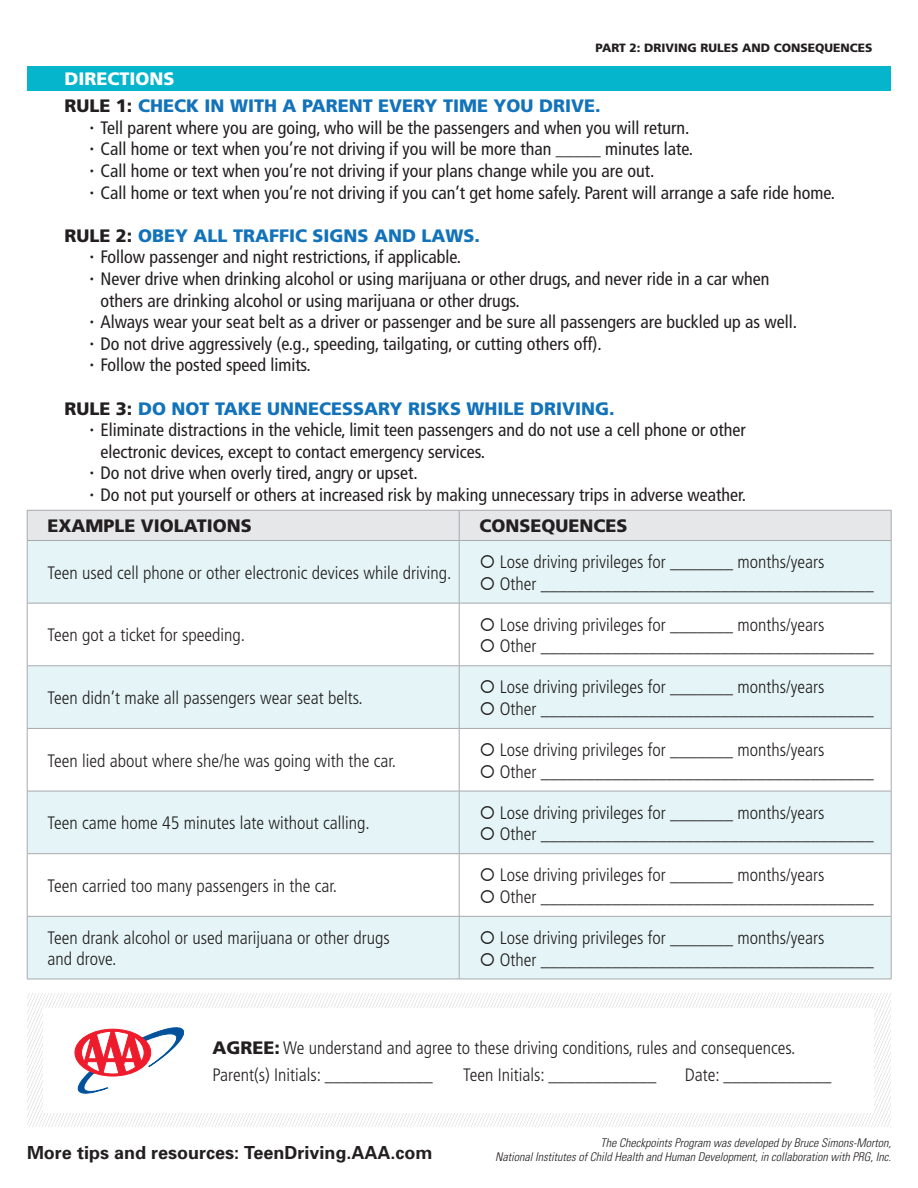
<style>
.page{position:relative;width:918px;height:1188px;background:#fff}
.page>*{position:absolute;margin:0;border:0;box-sizing:border-box;transform-origin:0 0}
.t1{font:300 condensed 18px/21.6px "Frutiger";color:#231f20}
.t2{font:condensed 18px/21.6px "Frutiger";color:#231f20}
.t3{font:900 18px/27.5px "Frutiger";color:#1272ba}
.t4{font:700 18px "Univers";color:#231f20}
.t5{font:900 18px "Frutiger";color:#231f20}
.t6{font:italic 300 condensed 12px/14.4px "Univers";color:#231f20;text-align:right}
.t7{font:900 12px "Frutiger";color:#231f20}
.s1{color:#fff}
.s2{color:#231f20}
.s3{font-family:"Myriad Pro";font-weight:600;font-stretch:normal}
.s4{font-weight:900;font-stretch:normal}
</style>
<div class="page">
<div style="left:27px;top:66px;width:864px;height:25px;background:#05b5cc"></div>
<div style="left:28px;top:511px;width:863px;height:29px;background:#e6e7e9"></div>
<svg style="left:28px;top:541px;width:863px;height:438px;fill:#e5f5f7"></svg>
<hr style="left:27px;top:510px;width:432px;height:1px;background:#a8a9ad">
<hr style="left:27px;top:510px;width:1px;height:30px;background:#a8a9ad">
<hr style="left:459px;top:510px;width:432px;height:1px;background:#a8a9ad">
<hr style="left:459px;top:510px;width:1px;height:30px;background:#a8a9ad">
<hr style="left:891px;top:510px;width:1px;height:30px;background:#a8a9ad">
<hr style="left:27px;top:603px;width:1px;height:63px;background:#a8a9ad">
<hr style="left:459px;top:603px;width:1px;height:63px;background:#a8a9ad">
<hr style="left:891px;top:603px;width:1px;height:63px;background:#a8a9ad">
<hr style="left:27px;top:729px;width:1px;height:62px;background:#a8a9ad">
<hr style="left:459px;top:729px;width:1px;height:62px;background:#a8a9ad">
<hr style="left:891px;top:729px;width:1px;height:62px;background:#a8a9ad">
<hr style="left:27px;top:854px;width:1px;height:62px;background:#a8a9ad">
<hr style="left:459px;top:854px;width:1px;height:62px;background:#a8a9ad">
<hr style="left:891px;top:854px;width:1px;height:62px;background:#a8a9ad">
<hr style="left:27px;top:540px;width:432px;height:1px;background:#a8a9ad">
<hr style="left:27px;top:541px;width:1px;height:62px;background:#a8a9ad">
<hr style="left:27px;top:603px;width:432px;height:1px;background:#a8a9ad">
<hr style="left:459px;top:540px;width:432px;height:1px;background:#a8a9ad">
<hr style="left:459px;top:541px;width:1px;height:62px;background:#a8a9ad">
<hr style="left:891px;top:541px;width:1px;height:62px;background:#a8a9ad">
<hr style="left:459px;top:603px;width:432px;height:1px;background:#a8a9ad">
<hr style="left:27px;top:666px;width:432px;height:1px;background:#a8a9ad">
<hr style="left:27px;top:666px;width:1px;height:62px;background:#a8a9ad">
<hr style="left:27px;top:728px;width:432px;height:1px;background:#a8a9ad">
<hr style="left:459px;top:666px;width:432px;height:1px;background:#a8a9ad">
<hr style="left:459px;top:666px;width:1px;height:62px;background:#a8a9ad">
<hr style="left:891px;top:666px;width:1px;height:62px;background:#a8a9ad">
<hr style="left:459px;top:728px;width:432px;height:1px;background:#a8a9ad">
<hr style="left:27px;top:791px;width:432px;height:1px;background:#a8a9ad">
<hr style="left:27px;top:791px;width:1px;height:63px;background:#a8a9ad">
<hr style="left:27px;top:853px;width:432px;height:1px;background:#a8a9ad">
<hr style="left:459px;top:791px;width:432px;height:1px;background:#a8a9ad">
<hr style="left:459px;top:791px;width:1px;height:63px;background:#a8a9ad">
<hr style="left:891px;top:791px;width:1px;height:63px;background:#a8a9ad">
<hr style="left:459px;top:853px;width:432px;height:1px;background:#a8a9ad">
<hr style="left:27px;top:916px;width:432px;height:1px;background:#a8a9ad">
<hr style="left:27px;top:917px;width:1px;height:62px;background:#a8a9ad">
<hr style="left:27px;top:979px;width:432px;height:1px;background:#a8a9ad">
<hr style="left:459px;top:916px;width:432px;height:1px;background:#a8a9ad">
<hr style="left:459px;top:917px;width:1px;height:62px;background:#a8a9ad">
<hr style="left:891px;top:917px;width:1px;height:62px;background:#a8a9ad">
<hr style="left:459px;top:979px;width:432px;height:1px;background:#a8a9ad">
<svg style="left:27px;top:993px;width:864px;height:134px"></svg>
<p class="t7" style="left:596px;top:40px;width:278px">PART 2: DRIVING RULES AND CONSEQUENCES</p>
<p class="t3" style="left:64px;top:64px;width:538px"><span class="s1">DIRECTIONS<br></span><span class="s2">RULE 1:</span> CHECK IN WITH A PARENT EVERY TIME YOU DRIVE.</p>
<p class="t2" style="left:90px;top:117px;width:747px"><span class="s3">·</span> Tell parent where you are going, who will be the passengers and when you will return.<br><span class="s3">·</span> Call home or text when you’re not driving if you will be more than _____ minutes late.<br><span class="s3">·</span> Call home or text when you’re not driving if your plans change while you are out.<br><span class="s3">·</span> Call home or text when you’re not driving if you can’t get home safely. Parent will arrange a safe ride home.</p>
<p class="t3" style="left:64px;top:222px;width:417px"><span class="s2">RULE 2:</span> OBEY ALL TRAFFIC SIGNS AND LAWS.</p>
<p class="t2" style="left:90px;top:247px;width:373px"><span class="s3">·</span> Follow passenger and night restrictions, if applicable.</p>
<p class="t2" style="left:90px;top:268px;width:681px"><span class="s3">·</span> Never drive when drinking alcohol or using marijuana or other drugs, and never ride in a car when</p>
<p class="t2" style="left:100px;top:290px;width:421px">others are drinking alcohol or using marijuana or other drugs.</p>
<p class="t2" style="left:90px;top:311px;width:709px"><span class="s3">·</span> Always wear your seat belt as a driver or passenger and be sure all passengers are buckled up as well.</p>
<p class="t2" style="left:90px;top:333px;width:513px"><span class="s3">·</span> Do not drive aggressively (e.g., speeding, tailgating, or cutting others off).</p>
<p class="t2" style="left:90px;top:355px;width:223px"><span class="s3">·</span> Follow the posted speed limits.</p>
<p class="t3" style="left:64px;top:394px;width:552px"><span class="s2">RULE 3:</span> DO NOT TAKE UNNECESSARY RISKS WHILE DRIVING.</p>
<p class="t2" style="left:90px;top:419px;width:657px"><span class="s3">·</span> Eliminate distractions in the vehicle, limit teen passengers and do not use a cell phone or other</p>
<p class="t2" style="left:100px;top:441px;width:386px">electronic devices, except to contact emergency services.</p>
<p class="t2" style="left:90px;top:463px;width:329px"><span class="s3">·</span> Do not drive when overly tired, angry or upset.</p>
<p class="t2" style="left:90px;top:484px;width:658px"><span class="s3">·</span> Do not put yourself or others at increased risk by making unnecessary trips in adverse weather.</p>
<p class="t5" style="left:47px;top:515px;width:206px">EXAMPLE VIOLATIONS</p>
<p class="t5" style="left:479px;top:515px;width:150px">CONSEQUENCES</p>
<p class="t1" style="left:47px;top:562px;width:406px">Teen used cell phone or other electronic devices while driving.</p>
<p class="t1" style="left:479px;top:551px;width:347px">○ Lose driving privileges for _______ months/years</p>
<p class="t1" style="left:479px;top:573px;width:396px">○ Other _____________________________________</p>
<p class="t1" style="left:47px;top:624px;width:199px">Teen got a ticket for speeding.</p>
<p class="t1" style="left:47px;top:687px;width:317px">Teen didn’t make all passengers wear seat belts.</p>
<p class="t1" style="left:47px;top:750px;width:350px">Teen lied about where she/he was going with the car.</p>
<p class="t1" style="left:47px;top:812px;width:324px">Teen came home 45 minutes late without calling.</p>
<p class="t1" style="left:47px;top:875px;width:291px">Teen carried too many passengers in the car.</p>
<p class="t1" style="left:479px;top:614px;width:347px">○ Lose driving privileges for _______ months/years</p>
<p class="t1" style="left:479px;top:635px;width:396px">○ Other _____________________________________</p>
<p class="t1" style="left:479px;top:677px;width:347px">○ Lose driving privileges for _______ months/years</p>
<p class="t1" style="left:479px;top:698px;width:396px">○ Other _____________________________________</p>
<p class="t1" style="left:479px;top:739px;width:347px">○ Lose driving privileges for _______ months/years</p>
<p class="t1" style="left:479px;top:761px;width:396px">○ Other _____________________________________</p>
<p class="t1" style="left:479px;top:802px;width:347px">○ Lose driving privileges for _______ months/years</p>
<p class="t1" style="left:479px;top:823px;width:396px">○ Other _____________________________________</p>
<p class="t1" style="left:479px;top:864px;width:347px">○ Lose driving privileges for _______ months/years</p>
<p class="t1" style="left:479px;top:886px;width:396px">○ Other _____________________________________</p>
<p class="t1" style="left:47px;top:927px;width:344px">Teen drank alcohol or used marijuana or other drugs and drove.</p>
<p class="t1" style="left:479px;top:927px;width:347px">○ Lose driving privileges for _______ months/years</p>
<p class="t1" style="left:479px;top:949px;width:396px">○ Other _____________________________________</p>
<p class="t1" style="left:212px;top:1034px;width:585px;line-height:27.6px"><span class="s4">AGREE:</span> We understand and agree to these driving conditions, rules and consequences.<br>Parent(s) Initials: ____________</p>
<p class="t1" style="left:463px;top:1065px;width:195px">Teen Initials: ____________</p>
<p class="t1" style="left:685px;top:1065px;width:148px">Date: ____________</p>
<p class="t4" style="left:27px;top:1141px;width:407px">More tips and resources: TeenDriving.AAA.com</p>
<p class="t6" style="left:495px;top:1135px;width:397px">The Checkpoints Program was developed by Bruce Simons-Morton,<br>National Institutes of Child Health and Human Development, in collaboration with PRG, Inc.</p>
</div>
